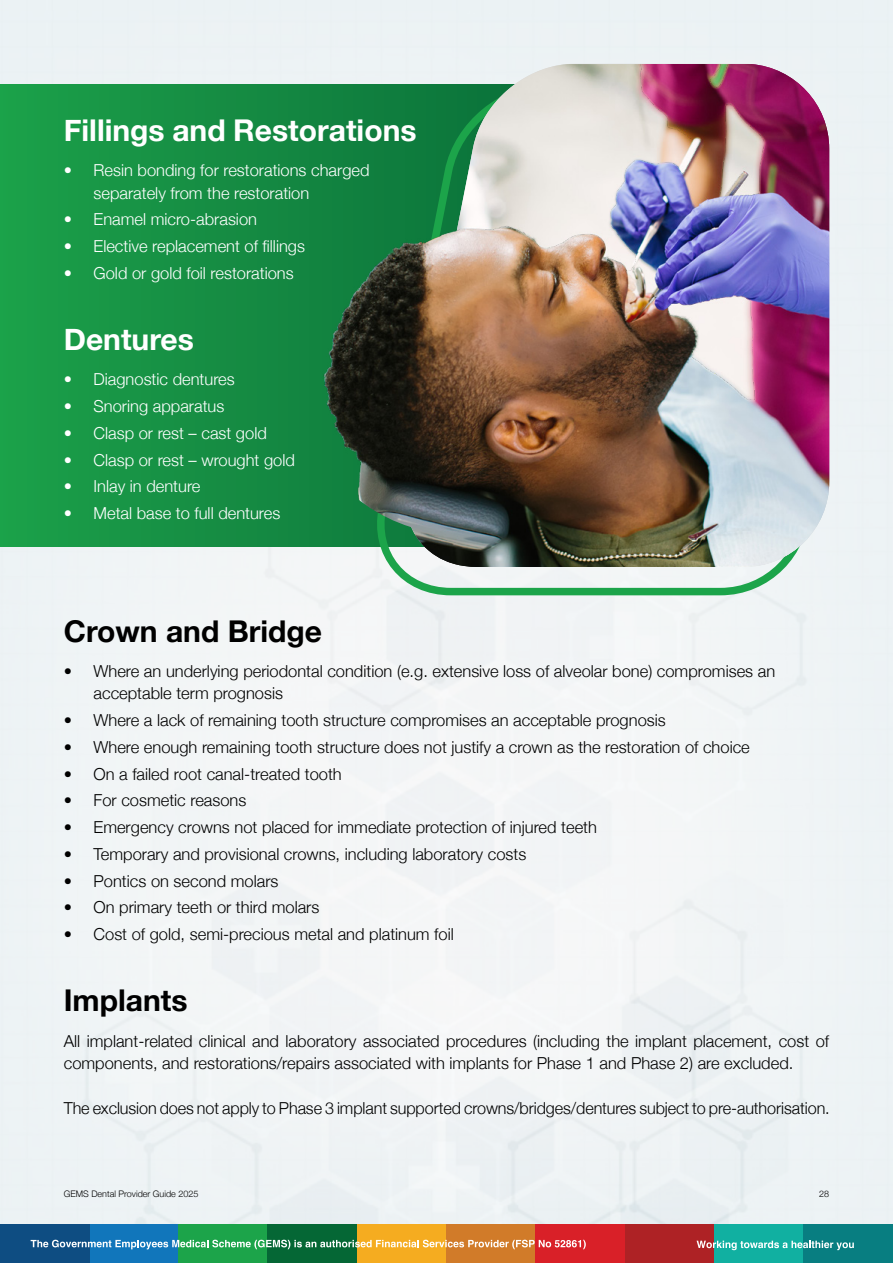
<style>
.page{position:relative;width:893px;height:1263px;background:#fff}
.page>*{position:absolute;margin:0;border:0;box-sizing:border-box;transform-origin:0 0}
.t1{font:700 30px "Helvetica Neue";color:#fff}
.t2{font:700 30px "Helvetica Neue";color:#000}
.t3{font:300 16.5px/22.5px "Helvetica Neue";color:#000}
.t4{font:300 16.5px/22.5px "Helvetica Neue";color:#fff}
.t5{font:300 9px "Helvetica Neue";color:#000}
</style>
<div class="page">
<div style="left:0;top:0;width:893px;height:1225px;background:#f0f4f5"></div>
<div style="left:89px;top:1225px;width:89px;height:38px;background:#1176bb"></div>
<div style="left:0;top:1225px;width:89px;height:38px;background:#0e4d82"></div>
<div style="left:178px;top:1225px;width:90px;height:38px;background:#1ca44a"></div>
<div style="left:268px;top:1225px;width:89px;height:38px;background:#056735"></div>
<div style="left:357px;top:1225px;width:89px;height:38px;background:#f5ac20"></div>
<div style="left:446px;top:1225px;width:90px;height:38px;background:#d17b29"></div>
<div style="left:536px;top:1225px;width:89px;height:38px;background:#d92028"></div>
<div style="left:625px;top:1225px;width:89px;height:38px;background:#ae2225"></div>
<div style="left:714px;top:1225px;width:90px;height:38px;background:#11b0a1"></div>
<div style="left:804px;top:1225px;width:89px;height:38px;background:#087e81"></div>
<svg style="left:697px;top:1240px;width:157px;height:10px"></svg>
<svg style="left:31px;top:1240px;width:555px;height:9px"></svg>
<div style="left:0;top:84px;width:648px;height:462px;background:linear-gradient(to bottom,#179345,#179345)"></div>
<svg style="left:373px;top:567px;width:440px;height:32px"></svg>
<img style="left:296px;top:64px;width:533px;height:503px">
<h1 class="t1" style="left:64px;top:107px;width:354px">Fillings and Restorations</h1>
<p class="t4" style="left:94px;top:158px;width:277px;text-indent:-30px">• Resin bonding for restorations charged separately from the restoration</p>
<p class="t4" style="left:64px;top:207px;width:195px">• Enamel micro-abrasion</p>
<p class="t4" style="left:64px;top:234px;width:243px">• Elective replacement of fillings</p>
<p class="t4" style="left:64px;top:260px;width:231px">• Gold or gold foil restorations</p>
<h1 class="t1" style="left:64px;top:316px;width:132px">Dentures</h1>
<p class="t4" style="left:64px;top:367px;width:172px">• Diagnostic dentures</p>
<p class="t4" style="left:64px;top:394px;width:162px">• Snoring apparatus</p>
<p class="t4" style="left:64px;top:420px;width:205px">• Clasp or rest – cast gold</p>
<p class="t4" style="left:64px;top:447px;width:233px">• Clasp or rest – wrought gold</p>
<p class="t4" style="left:64px;top:474px;width:138px">• Inlay in denture</p>
<p class="t4" style="left:64px;top:501px;width:218px">• Metal base to full dentures</p>
<h1 class="t2" style="left:64px;top:607px;width:260px">Crown and Bridge</h1>
<p class="t3" style="left:94px;top:658px;width:683px;text-indent:-30px">• Where an underlying periodontal condition (e.g. extensive loss of alveolar bone) compromises an acceptable term prognosis</p>
<p class="t3" style="left:64px;top:708px;width:603px">• Where a lack of remaining tooth structure compromises an acceptable prognosis</p>
<p class="t3" style="left:64px;top:734px;width:688px">• Where enough remaining tooth structure does not justify a crown as the restoration of choice</p>
<p class="t3" style="left:64px;top:761px;width:279px">• On a failed root canal-treated tooth</p>
<p class="t3" style="left:64px;top:788px;width:184px">• For cosmetic reasons</p>
<p class="t3" style="left:64px;top:815px;width:535px">• Emergency crowns not placed for immediate protection of injured teeth</p>
<p class="t3" style="left:64px;top:841px;width:464px">• Temporary and provisional crowns, including laboratory costs</p>
<p class="t3" style="left:64px;top:868px;width:216px">• Pontics on second molars</p>
<p class="t3" style="left:64px;top:895px;width:257px">• On primary teeth or third molars</p>
<p class="t3" style="left:64px;top:922px;width:392px">• Cost of gold, semi-precious metal and platinum foil</p>
<h1 class="t2" style="left:64px;top:977px;width:125px">Implants</h1>
<p class="t3" style="left:64px;top:1028px;width:767px">All implant-related clinical and laboratory associated procedures (including the implant placement, cost of components, and restorations/repairs associated with implants for Phase 1 and Phase 2) are excluded.</p>
<p class="t3" style="left:64px;top:1096px;width:767px">The exclusion does not apply to Phase 3 implant supported crowns/bridges/dentures subject to pre-authorisation.</p>
<p class="t5" style="left:64px;top:1187px;width:136px">GEMS Dental Provider Guide 2025</p>
<p class="t5" style="left:819px;top:1187px;width:12px">28</p>
</div>
